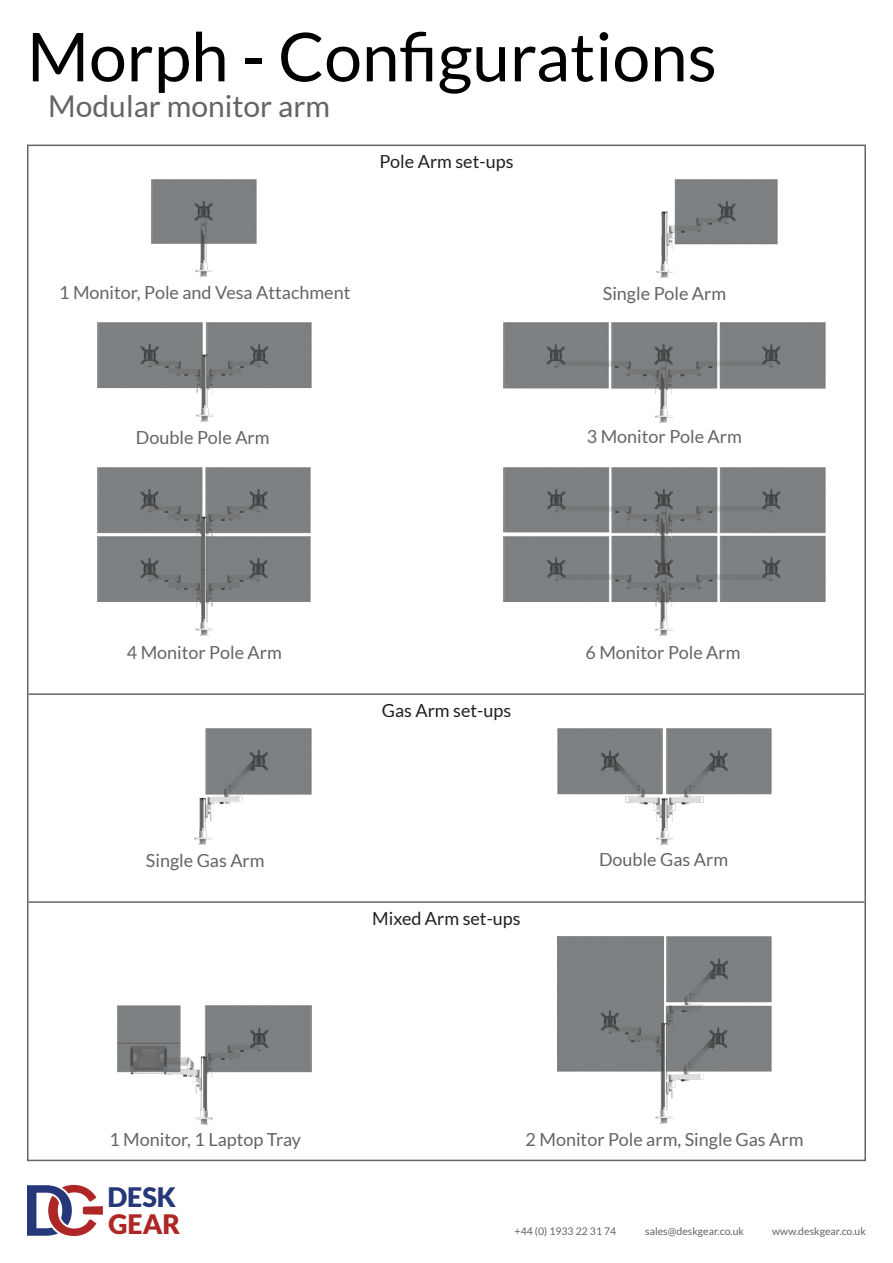
<style>
.page{position:relative;width:893px;height:1263px;background:#fff}
.page>*{position:absolute;margin:0;border:0;box-sizing:border-box;transform-origin:0 0}
.t1{font:67.5px "Lato";color:#000}
.t2{font:30px "Lato";color:#646464}
.t3{font:900 26.85px "Lato";color:#26387a}
.t4{font:900 26.85px "Lato";color:#ae2726}
.t5{font:18px "Lato";color:#646464}
.t6{font:18px "Lato";color:#231f20}
.t7{font:10.5px "Lato";color:#646464}
</style>
<div class="page">
<svg style="left:27px;top:1185px;width:76px;height:51px"></svg>
<img style="left:504px;top:322px;width:321px;height:100px">
<img style="left:97px;top:468px;width:214px;height:168px">
<img style="left:504px;top:468px;width:321px;height:168px">
<img style="left:152px;top:180px;width:105px;height:97px">
<img style="left:118px;top:1005px;width:193px;height:119px">
<img style="left:557px;top:936px;width:214px;height:187px">
<img style="left:656px;top:180px;width:121px;height:97px">
<img style="left:98px;top:322px;width:213px;height:100px">
<img style="left:194px;top:728px;width:117px;height:116px">
<img style="left:557px;top:728px;width:214px;height:117px">
<hr style="left:28px;top:693px;width:836px;height:2px;background:#646464">
<hr style="left:28px;top:901px;width:836px;height:2px;background:#646464">
<p class="t1" style="left:27px;top:19px;width:691px">Morph - Configurations</p>
<p class="t2" style="left:48px;top:89px;width:283px">Modular monitor arm</p>
<p class="t6" style="left:379px;top:151px;width:135px">Pole Arm set-ups</p>
<p class="t5" style="left:59px;top:283px;width:293px">1 Monitor, Pole and Vesa Attachment</p>
<p class="t5" style="left:136px;top:427px;width:135px">Double Pole Arm</p>
<p class="t5" style="left:603px;top:283px;width:125px">Single Pole Arm</p>
<p class="t5" style="left:587px;top:427px;width:157px">3 Monitor Pole Arm</p>
<p class="t5" style="left:127px;top:642px;width:157px">4 Monitor Pole Arm</p>
<p class="t5" style="left:585px;top:642px;width:157px">6 Monitor Pole Arm</p>
<p class="t6" style="left:382px;top:700px;width:131px">Gas Arm set-ups</p>
<p class="t5" style="left:146px;top:850px;width:120px">Single Gas Arm</p>
<p class="t5" style="left:599px;top:849px;width:131px">Double Gas Arm</p>
<p class="t6" style="left:372px;top:908px;width:150px">Mixed Arm set-ups</p>
<p class="t5" style="left:109px;top:1130px;width:193px">1 Monitor, 1 Laptop Tray</p>
<p class="t5" style="left:525px;top:1129px;width:280px">2 Monitor Pole arm, Single Gas Arm</p>
<h3 class="t3" style="left:107px;top:1181px;width:70px">DESK</h3>
<h3 class="t4" style="left:108px;top:1208px;width:73px">GEAR</h3>
<p class="t7" style="left:515px;top:1225px;width:103px">+44 (0) 1933 22 31 74</p>
<p class="t7" style="left:645px;top:1225px;width:100px">sales@deskgear.co.uk</p>
<p class="t7" style="left:772px;top:1225px;width:95px">www.deskgear.co.uk</p>
</div>
